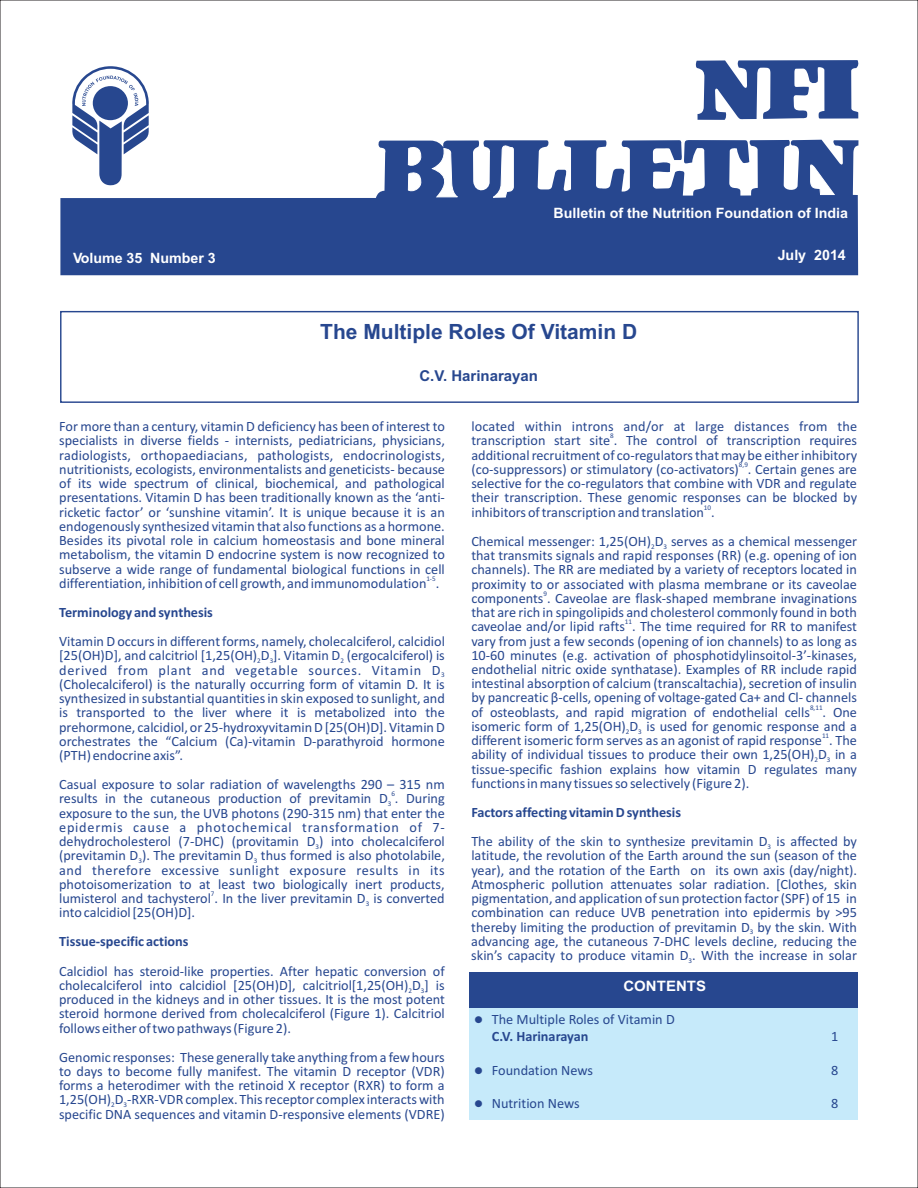
<style>
.page{position:relative;width:918px;height:1188px;background:#fff}
.page>*{position:absolute;margin:0;border:0;box-sizing:border-box;transform-origin:0 0}
.t1{font:700 21px "Arial";color:#27478f}
.t2{font:700 15px "Arial";color:#27478f}
.t3{font:700 14.4px "Arial";letter-spacing:.005em;color:#fff;scale:1.04 1}
.t4{font:14.25px/14.2px "Calibri";color:#27478f}
.t5{font:700 14.25px "Calibri";color:#27478f}
.t6{font:700 14.25px "Arial";color:#fff}
.t7{font:7.2px "Calibri";color:#27478f}
.s1{font-weight:700}
</style>
<div class="page">
<svg style="left:695px;top:60px;width:164px;height:60px"></svg>
<svg style="left:60px;top:140px;width:798px;height:135px;fill:#27478f"></svg>
<svg style="left:432px;top:144px;width:26px;height:53px"></svg>
<svg style="left:408px;top:146px;width:13px;height:46px"></svg>
<svg style="left:493px;top:145px;width:21px;height:53px"></svg>
<svg style="left:810px;top:164px;width:24px;height:32px"></svg>
<svg style="left:72px;top:66px;width:77px;height:120px"></svg>
<div style="left:469px;top:977px;width:389px;height:142px;background:#c6eafa"></div>
<div style="left:469px;top:972px;width:389px;height:36px;background:#27478f"></div>
<div style="left:60px;top:311px;width:799px;height:92px;border:1px solid #27478f"></div>
<p class="t6" style="left:73px;top:252px;width:144px">Volume 35 Number 3</p>
<p class="t6" style="left:554px;top:207px;width:296px">Bulletin of the Nutrition Foundation of India</p>
<p class="t6" style="left:778px;top:250px;width:70px">July 2014</p>
<h1 class="t1" style="left:320px;top:324px;width:318px">The Multiple Roles Of Vitamin D</h1>
<p class="t2" style="left:419px;top:370px;width:120px">C.V. Harinarayan</p>
<p class="t4" style="left:59px;top:420px;width:387px;text-align:justify">For more than a century, vitamin D deficiency has been of interest to specialists in diverse fields - internists, pediatricians, physicians, radiologists, orthopaediacians, pathologists, endocrinologists, nutritionists, ecologists, environmentalists and geneticists- because of its wide spectrum of clinical, biochemical, and pathological presentations. Vitamin D has been traditionally known as the ‘anti&shy;ricketic factor’ or ‘sunshine vitamin’. It is unique because it is an endogenously synthesized vitamin that also functions as a hormone.<br>Besides its pivotal role in calcium homeostasis and bone mineral metabolism, the vitamin D endocrine system is now recognized to subserve a wide range of fundamental biological functions in cell</p>
<p class="t7" style="left:426px;top:575px;width:11px">1-5</p>
<p class="t4" style="left:59px;top:577px;width:382px">differentiation, inhibition of cell growth, and immunomodulation .</p>
<p class="t5" style="left:59px;top:606px;width:155px">Terminology and synthesis</p>
<p class="t4" style="left:59px;top:635px;width:387px">Vitamin D occurs in different forms, namely, cholecalciferol, calcidiol [25(OH)D], and calcitriol [1,25(OH) D ]. Vitamin D (ergocalciferol) is</p>
<p class="t7" style="left:257px;top:658px;width:17px">2 3</p>
<p class="t7" style="left:340px;top:658px;width:5px">2</p>
<p class="t4" style="left:59px;top:664px;width:387px;text-align:justify">derived from plant and vegetable sources. Vitamin D<sub>3 </sub>(Cholecalciferol) is the naturally occurring form of vitamin D. It is synthesized in substantial quantities in skin exposed to sunlight, and is transported to the liver where it is metabolized into the prehormone, calcidiol, or 25-hydroxyvitamin D [25(OH)D]. Vitamin D orchestrates the “Calcium (Ca)-vitamin D-parathyroid hormone (PTH) endocrine axis”.</p>
<p class="t4" style="left:59px;top:778px;width:387px">Casual exposure to solar radiation of wavelengths 290 – 315 nm</p>
<p class="t7" style="left:391px;top:791px;width:5px">6</p>
<p class="t4" style="left:59px;top:793px;width:387px">results in the cutaneous production of previtamin D . During</p>
<p class="t7" style="left:388px;top:801px;width:5px">3</p>
<p class="t4" style="left:59px;top:807px;width:387px;text-align:justify">exposure to the sun, the UVB photons (290-315 nm) that enter the epidermis cause a photochemical transformation of 7- dehydrocholesterol (7-DHC) (provitamin D ) into cholecalciferol</p>
<p class="t7" style="left:315px;top:844px;width:5px">3</p>
<p class="t4" style="left:59px;top:850px;width:387px">(previtamin D ). The previtamin D thus formed is also photolabile,</p>
<p class="t7" style="left:138px;top:858px;width:5px">3</p>
<p class="t7" style="left:254px;top:858px;width:5px">3</p>
<p class="t4" style="left:59px;top:864px;width:387px">and therefore excessive sunlight exposure results in its photoisomerization to at least two biologically inert products,</p>
<p class="t7" style="left:211px;top:891px;width:5px">7</p>
<p class="t4" style="left:59px;top:892px;width:387px">lumisterol and tachysterol . In the liver previtamin D is converted</p>
<p class="t7" style="left:366px;top:901px;width:5px">3</p>
<p class="t4" style="left:59px;top:907px;width:137px">into calcidiol [25(OH)D].</p>
<p class="t5" style="left:59px;top:936px;width:131px">Tissue-specific actions</p>
<p class="t4" style="left:59px;top:965px;width:387px">Calcidiol has steroid-like properties. After hepatic conversion of cholecalciferol into calcidiol [25(OH)D], calcitriol[1,25(OH) D ] is</p>
<p class="t7" style="left:408px;top:987px;width:17px">2 3</p>
<p class="t4" style="left:59px;top:993px;width:387px;text-align:justify">produced in the kidneys and in other tissues. It is the most potent steroid hormone derived from cholecalciferol (Figure 1). Calcitriol follows either of two pathways (Figure 2).</p>
<p class="t4" style="left:59px;top:1051px;width:387px;text-align:justify">Genomic responses: These generally take anything from a few hours to days to become fully manifest. The vitamin D receptor (VDR) forms a heterodimer with the retinoid X receptor (RXR) to form a 1,25(OH) D -RXR-VDR complex. This receptor complex interacts with</p>
<p class="t7" style="left:111px;top:1102px;width:17px">2 3</p>
<p class="t4" style="left:59px;top:1108px;width:387px">specific DNA sequences and vitamin D-responsive elements (VDRE)</p>
<p class="t4" style="left:471px;top:420px;width:387px">located within introns and/or at large distances from the</p>
<p class="t7" style="left:610px;top:433px;width:5px">8</p>
<p class="t4" style="left:471px;top:435px;width:387px">transcription start site . The control of transcription requires additional recruitment of co-regulators that may be either inhibitory</p>
<p class="t7" style="left:739px;top:461px;width:11px">8,9</p>
<p class="t4" style="left:471px;top:463px;width:387px;text-align:justify">(co-suppressors) or stimulatory (co-activators) . Certain genes are selective for the co-regulators that combine with VDR and regulate their transcription. These genomic responses can be blocked by</p>
<p class="t7" style="left:704px;top:504px;width:9px">10</p>
<p class="t4" style="left:471px;top:499px;width:387px;line-height:29.1px">inhibitors of transcription and translation .<br>Chemical messenger: 1,25(OH) D serves as a chemical messenger</p>
<p class="t7" style="left:651px;top:543px;width:17px">2 3</p>
<p class="t4" style="left:471px;top:549px;width:387px;text-align:justify">that transmits signals and rapid responses (RR) (e.g. opening of ion channels). The RR are mediated by a variety of receptors located in proximity to or associated with plasma membrane or its caveolae</p>
<p class="t7" style="left:543px;top:590px;width:5px">9</p>
<p class="t4" style="left:471px;top:592px;width:387px">components . Caveolae are flask-shaped membrane invaginations that are rich in spingolipids and cholesterol commonly found in both</p>
<p class="t7" style="left:625px;top:619px;width:9px">11</p>
<p class="t4" style="left:471px;top:621px;width:387px;text-align:justify">caveolae and/or lipid rafts . The time required for RR to manifest vary from just a few seconds (opening of ion channels) to as long as 10-60 minutes (e.g. activation of phosphotidylinsoitol-3’-kinases, endothelial nitric oxide synthatase). Examples of RR include rapid intestinal absorption of calcium (transcaltachia), secretion of insulin by pancreatic â-cells, opening of voltage-gated Ca+ and Cl- channels</p>
<p class="t7" style="left:810px;top:704px;width:14px">8,11</p>
<p class="t4" style="left:471px;top:706px;width:387px">of osteoblasts, and rapid migration of endothelial cells . One isomeric form of 1,25(OH) D is used for genomic response and a</p>
<p class="t7" style="left:626px;top:728px;width:17px">2 3</p>
<p class="t7" style="left:822px;top:733px;width:9px">11</p>
<p class="t4" style="left:471px;top:735px;width:387px">different isomeric form serves as an agonist of rapid response . The ability of individual tissues to produce their own 1,25(OH) D in a</p>
<p class="t7" style="left:815px;top:757px;width:17px">2 3</p>
<p class="t4" style="left:471px;top:763px;width:387px">tissue-specific fashion explains how vitamin D regulates many functions in many tissues so selectively (Figure 2).</p>
<p class="t5" style="left:471px;top:806px;width:211px">Factors affecting vitamin D synthesis</p>
<p class="t4" style="left:471px;top:835px;width:387px">The ability of the skin to synthesize previtamin D is affected by</p>
<p class="t7" style="left:768px;top:844px;width:5px">3</p>
<p class="t4" style="left:471px;top:850px;width:387px;text-align:justify">latitude, the revolution of the Earth around the sun (season of the year), and the rotation of the Earth on its own axis (day/night).<br>Atmospheric pollution attenuates solar radiation. [Clothes, skin pigmentation, and application of sun protection factor (SPF) of 15 in combination can reduce UVB penetration into epidermis by &gt;95 thereby limiting the production of previtamin D by the skin. With</p>
<p class="t7" style="left:750px;top:929px;width:5px">3</p>
<p class="t4" style="left:471px;top:935px;width:387px">advancing age, the cutaneous 7-DHC levels decline, reducing the skin’s capacity to produce vitamin D . With the increase in solar</p>
<p class="t7" style="left:689px;top:958px;width:5px">3</p>
<p class="t3" style="left:623px;top:981px;width:81px">CONTENTS</p>
<p class="t4" style="left:492px;top:1012px;width:184px;line-height:17.4px;text-indent:-18px">●The Multiple Roles of Vitamin D<br><span class="s1">C.V. Harinarayan</span></p>
<p class="t4" style="left:831px;top:1031px;width:9px">1</p>
<p class="t4" style="left:474px;top:1064px;width:120px">●Foundation News</p>
<p class="t4" style="left:831px;top:1064px;width:9px">8</p>
<p class="t4" style="left:474px;top:1097px;width:107px">●Nutrition News</p>
<p class="t4" style="left:831px;top:1097px;width:9px">8</p>
</div>
